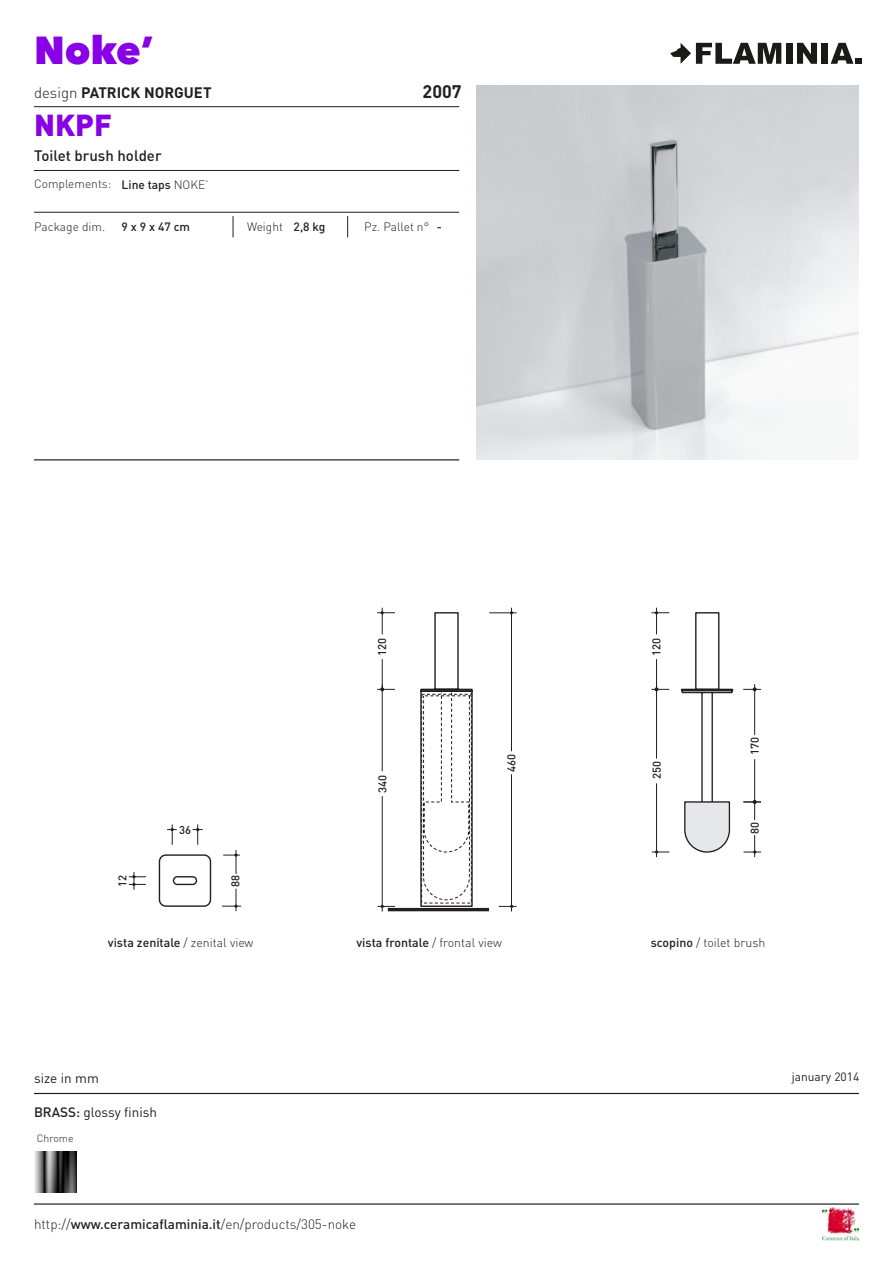
<style>
.page{position:relative;width:893px;height:1263px;background:#fff}
.page>*{position:absolute;margin:0;border:0;box-sizing:border-box;transform-origin:0 0}
.t1{font:800 39px "Avenir Next LT Pro";color:#8800e6}
.t2{font:900 30px "DIN";color:#8800e6}
.t3{font:700 18px "DIN";color:#231f20}
.t4{font:700 15px "DIN";color:#231f20}
.t5{font:500 15px "DIN";color:#231f20}
.t6{font:300 13.5px "DIN";color:#231f20}
.t7{font:13.5px "DIN";color:#231f20}
.t8{font:500 12.3px "DIN";color:#231f20}
.t9{font:300 12.3px "DIN";color:#231f20}
.t10{font:300 12px "DIN";color:#231f20}
.t11{font:12px "DIN";color:#231f20}
.t12{font:500 12px "DIN";color:#231f20}
.t13{font:500 11.25px "DIN";color:#231f20}
.t14{font:300 10.5px "DIN";color:#231f20}
.s1{font-weight:300}
.s2{font-weight:500}
</style>
<div class="page">
<hr style="left:34px;top:1203px;width:825px;height:2px;background:#231f20">
<img style="left:822px;top:1208px;width:37px;height:32px">
<svg style="left:670px;top:43px;width:111px;height:21px"></svg>
<div style="left:786px;top:43px;width:6px;height:21px;background:#1a1a17"></div>
<svg style="left:797px;top:43px;width:20px;height:21px"></svg>
<div style="left:822px;top:43px;width:6px;height:21px;background:#1a1a17"></div>
<svg style="left:831px;top:43px;width:30px;height:21px"></svg>
<hr style="left:34px;top:459px;width:425px;height:1px;background:#231f20">
<hr style="left:34px;top:106px;width:425px;height:1px;background:#231f20">
<hr style="left:34px;top:170px;width:425px;height:1px;background:#231f20">
<img style="left:476px;top:85px;width:383px;height:374px">
<hr style="left:34px;top:1093px;width:825px;height:1px;background:#231f20">
<hr style="left:388px;top:908px;width:101px;height:3px;background:#231f20">
<svg style="left:652px;top:850px;width:17px;height:4px"></svg>
<svg style="left:651px;top:608px;width:18px;height:26px"></svg>
<hr style="left:656px;top:783px;width:1px;height:74px;background:#231f20">
<hr style="left:656px;top:684px;width:1px;height:74px;background:#231f20">
<svg style="left:651px;top:659px;width:18px;height:32px"></svg>
<svg style="left:743px;top:835px;width:18px;height:22px"></svg>
<svg style="left:743px;top:800px;width:18px;height:4px"></svg>
<hr style="left:754px;top:759px;width:1px;height:61px;background:#231f20">
<hr style="left:754px;top:684px;width:1px;height:51px;background:#231f20">
<svg style="left:743px;top:687px;width:18px;height:4px"></svg>
<div style="left:695px;top:612px;width:24px;height:78px;border:1px solid #231f20"></div>
<hr style="left:701px;top:692px;width:2px;height:110px;background:#231f20">
<div style="left:681px;top:689px;width:52px;height:2px;border:1px solid #231f20"></div>
<div style="left:682px;top:690px;width:51px;height:3px;border:1px solid #231f20"></div>
<hr style="left:711px;top:692px;width:2px;height:110px;background:#231f20">
<svg style="left:684px;top:801px;width:47px;height:52px;background:#d6d7d8"></svg>
<svg style="left:129px;top:872px;width:17px;height:18px"></svg>
<hr style="left:511px;top:774px;width:1px;height:137px;background:#231f20">
<hr style="left:511px;top:608px;width:1px;height:143px;background:#231f20">
<svg style="left:489px;top:611px;width:28px;height:3px"></svg>
<svg style="left:499px;top:905px;width:18px;height:3px"></svg>
<hr style="left:382px;top:796px;width:1px;height:115px;background:#231f20">
<svg style="left:158px;top:611px;width:315px;height:297px"></svg>
<hr style="left:34px;top:212px;width:425px;height:1px;background:#231f20">
<svg style="left:233px;top:216px;width:1px;height:21px"></svg>
<svg style="left:347px;top:216px;width:1px;height:21px"></svg>
<img style="left:35px;top:1151px;width:42px;height:42px">
<h1 class="t1" style="left:34px;top:26px;width:122px">Noke’</h1>
<p class="t4" style="left:34px;top:82px;width:179px"><span class="s1">design</span> PATRICK NORGUET</p>
<h3 class="t3" style="left:423px;top:79px;width:41px">2007</h3>
<h2 class="t2" style="left:34px;top:105px;width:79px">NKPF</h2>
<p class="t5" style="left:34px;top:146px;width:129px">Toilet brush holder</p>
<p class="t10" style="left:34px;top:177px;width:176px">Complements: <span class="s2">Line taps</span> Noke’</p>
<p class="t10" style="left:34px;top:219px;width:73px">Package dim.</p>
<p class="t12" style="left:122px;top:219px;width:70px">9 x 9 x 47 cm</p>
<p class="t10" style="left:247px;top:219px;width:80px">Weight <span class="s2">2,8 kg</span></p>
<p class="t10" style="left:364px;top:219px;width:79px">Pz. Pallet n° <span class="s2">-</span></p>
<p class="t13" style="left:179px;top:822px;width:13px">36</p>
<p class="t13" style="left:115px;top:887px;width:13px;rotate:-90deg">12</p>
<p class="t13" style="left:228px;top:887px;width:13px;rotate:-90deg">88</p>
<p class="t13" style="left:375px;top:656px;width:19px;rotate:-90deg">120</p>
<p class="t13" style="left:375px;top:793px;width:19px;rotate:-90deg">340</p>
<p class="t13" style="left:504px;top:772px;width:19px;rotate:-90deg">460</p>
<p class="t13" style="left:649px;top:656px;width:19px;rotate:-90deg">120</p>
<p class="t13" style="left:650px;top:779px;width:19px;rotate:-90deg">250</p>
<p class="t13" style="left:747px;top:755px;width:19px;rotate:-90deg">170</p>
<p class="t13" style="left:747px;top:834px;width:13px;rotate:-90deg">80</p>
<p class="t8" style="left:108px;top:934px;width:147px">vista zenitale <span class="s1">/ zenital view</span></p>
<p class="t8" style="left:356px;top:934px;width:147px">vista frontale <span class="s1">/ frontal view</span></p>
<p class="t9" style="left:651px;top:935px;width:116px"><span class="s2">scopino</span> / toilet brush</p>
<p class="t7" style="left:34px;top:1069px;width:66px">size in mm</p>
<p class="t11" style="left:792px;top:1069px;width:69px">january 2014</p>
<p class="t7" style="left:34px;top:1103px;width:125px"><span class="s2">BRASS:</span> glossy finish</p>
<p class="t14" style="left:37px;top:1132px;width:38px">Chrome</p>
<p class="t6" style="left:34px;top:1216px;width:324px">http://<span class="s2">www.ceramicaflaminia.it</span>/en/products/305-noke</p>
</div>
